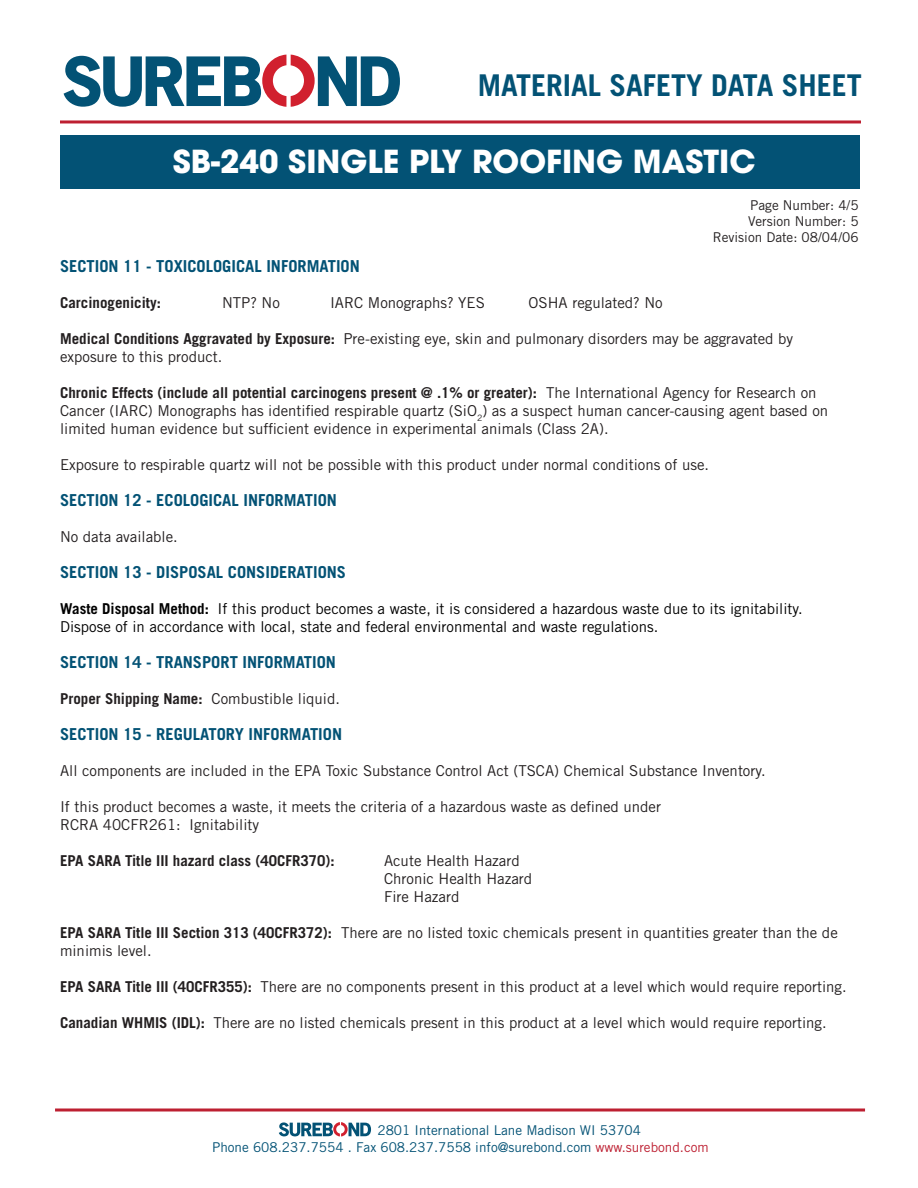
<style>
.page{position:relative;width:918px;height:1188px;background:#fff}
.page>*{position:absolute;margin:0;border:0;box-sizing:border-box;transform-origin:0 0}
.t1{font:700 31.5px "Avant Garde";color:#fff}
.t2{font:700 30px "Trade Gothic";color:#035275}
.Titles{font:700 16.5px "Trade Gothic";color:#035275}
.Plain_Text{font:15px/18px "Trade Gothic";color:#231f20}
.Plain_Text-2{font:15px/18px "Trade Gothic";color:#000}
.Plain_Text-3{font:700 15px "Trade Gothic";color:#231f20}
.t3{font:13.5px/16.2px "Trade Gothic";color:#035275}
.t4{font:13.5px/16.2px "Trade Gothic";color:#231f20;text-align:right}
.s1{font-weight:700}
.s2{font-weight:400}
.s3{color:#bd1f31}
</style>
<div class="page">
<hr style="left:60px;top:120px;width:801px;height:3px;background:#bd1f31">
<div style="left:61px;top:135px;width:799px;height:54px;background:#035275"></div>
<svg style="left:55px;top:1108px;width:810px;height:4px;background:#cd5664"></svg>
<svg style="left:279px;top:1122px;width:92px;height:14px"></svg>
<svg style="left:64px;top:55px;width:336px;height:52px"></svg>
<h2 class="t2" style="left:478px;top:67px;width:386px">MATERIAL SAFETY DATA SHEET</h2>
<h1 class="t1" style="left:173px;top:141px;width:584px">SB-240 SINGLE PLY ROOFING MASTIC</h1>
<p class="t4" style="left:713px;top:197px;width:147px">Page Number: /5<br>Version Number: 5<br>Revision Date: 08/04/06</p>
<p class="Titles" style="left:60px;top:256px;width:301px">SECTION 11 - TOXICOLOGICAL INFORMATION</p>
<p class="Plain_Text-3" style="left:60px;top:293px;width:102px">Carcinogenicity:</p>
<p class="Plain_Text" style="left:222px;top:293px;width:59px">NTP? No</p>
<p class="Plain_Text" style="left:330px;top:293px;width:156px">IARC Monographs? YES</p>
<p class="Plain_Text" style="left:529px;top:293px;width:136px">OSHA regulated? No</p>
<p class="Plain_Text" style="left:60px;top:329px;width:735px"><span class="s1">Medical Conditions Aggravated by Exposure:</span> Pre-existing eye, skin and pulmonary disorders may be aggravated by exposure to this product.</p>
<p class="Plain_Text" style="left:60px;top:383px;width:770px"><span class="s1">Chronic Effects (include all potential carcinogens present @ .1% or greater):</span> The International Agency for Research on<br>Cancer (IARC) Monographs has identified respirable quartz (SiO<sub>2</sub>) as a suspect human cancer-causing agent based on limited human evidence but sufficient evidence in experimental animals (Class 2A).</p>
<p class="Plain_Text" style="left:60px;top:455px;width:651px">Exposure to respirable quartz will not be possible with this product under normal conditions of use.</p>
<p class="Titles" style="left:60px;top:490px;width:278px">SECTION 12 - ECOLOGICAL INFORMATION</p>
<p class="Plain_Text" style="left:60px;top:527px;width:119px">No data available.</p>
<p class="Titles" style="left:60px;top:562px;width:288px">SECTION 13 - DISPOSAL CONSIDERATIONS</p>
<p class="Plain_Text-2" style="left:60px;top:599px;width:744px"><span class="s1">Waste Disposal Method:</span> If this product becomes a waste, it is considered a hazardous waste due to its ignitability.<br>Dispose of in accordance with local, state and federal environmental and waste regulations.</p>
<p class="Titles" style="left:60px;top:652px;width:278px">SECTION 14 - TRANSPORT INFORMATION</p>
<p class="Plain_Text-3" style="left:60px;top:689px;width:282px">Proper Shipping Name: <span class="s2">Combustible liquid.</span></p>
<p class="Titles" style="left:60px;top:724px;width:284px">SECTION 15 - REGULATORY INFORMATION</p>
<p class="Plain_Text" style="left:60px;top:761px;width:707px">All components are included in the EPA Toxic Substance Control Act (TSCA) Chemical Substance Inventory.</p>
<p class="Plain_Text" style="left:60px;top:797px;width:603px">If this product becomes a waste, it meets the criteria of a hazardous waste as defined under</p>
<p class="Plain_Text" style="left:60px;top:815px;width:201px">RCRA 40CFR261 : Ignitability</p>
<p class="Plain_Text-3" style="left:60px;top:851px;width:276px">EPA SARA Title III hazard class (40CFR370):</p>
<p class="Plain_Text" style="left:384px;top:851px;width:137px">Acute Health Hazard</p>
<p class="Plain_Text" style="left:384px;top:869px;width:150px">Chronic Health Hazard</p>
<p class="Plain_Text" style="left:384px;top:887px;width:77px">Fire Hazard</p>
<p class="Plain_Text" style="left:60px;top:923px;width:779px"><span class="s1">EPA SARA Title III Section 313 (40CFR372):</span> There are no listed toxic chemicals present in quantities greater than the de minimis level.</p>
<p class="Plain_Text" style="left:60px;top:977px;width:788px"><span class="s1">EPA SARA Title III (40CFR355):</span> There are no components present in this product at a level which would require reporting.</p>
<p class="Plain_Text" style="left:60px;top:1013px;width:768px"><span class="s1">Canadian WHMIS (IDL):</span> There are no listed chemicals present in this product at a level which would require reporting.</p>
<p class="t3" style="left:212px;top:1122px;width:498px;text-indent:165px">2801 International Lane Madison WI 53704<br>Phone 608.237.7554 . Fax 608.237.7558 info@surebond.com <span class="s3">www.surebond.com</span></p>
</div>
